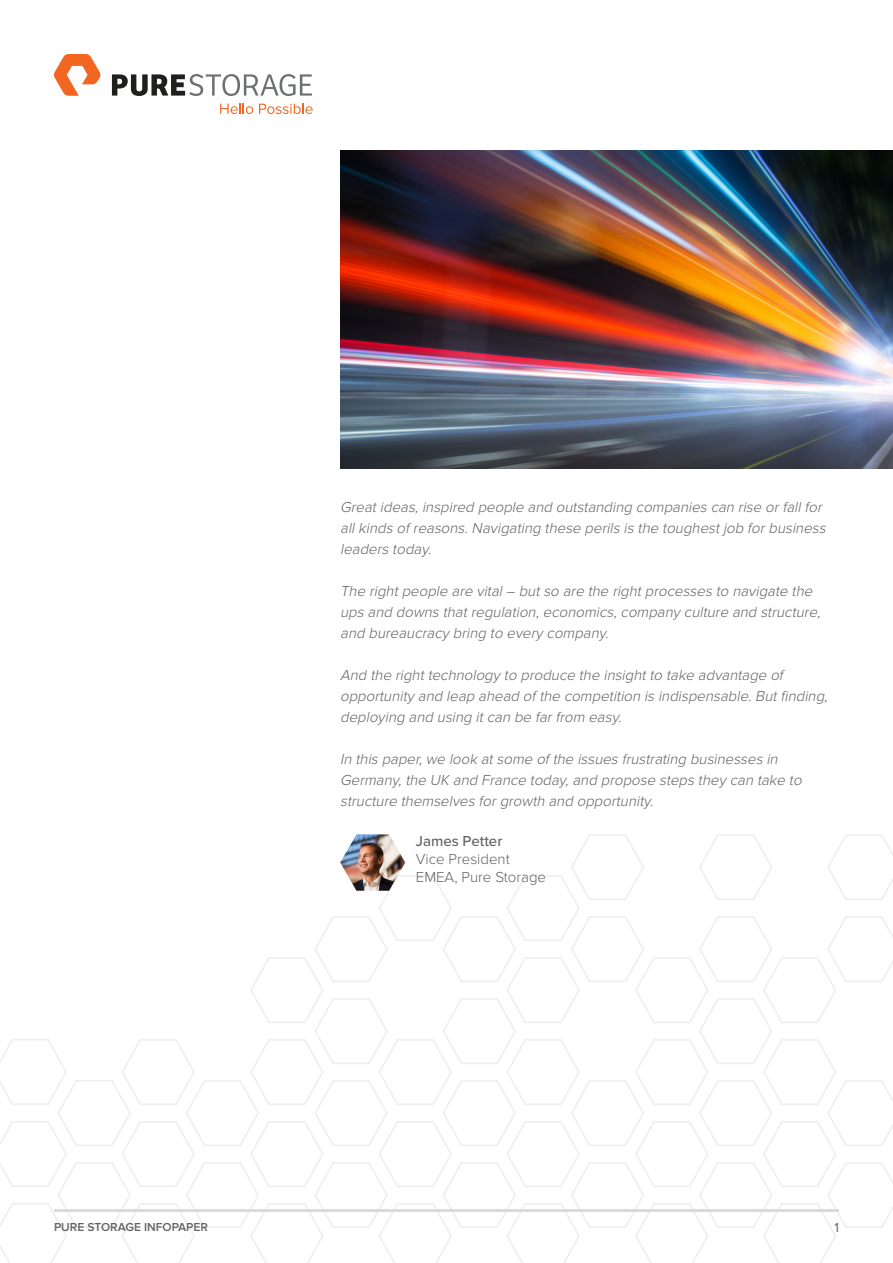
<style>
.page{position:relative;width:893px;height:1263px;background:#fff}
.page>*{position:absolute;margin:0;border:0;box-sizing:border-box;transform-origin:0 0}
.t1{font:italic 300 15px/21px "Proxima Nova";color:#636366}
.t2{font:300 15px/18px "Proxima Nova";color:#636366}
.t3{font:13.5px "Proxima Nova";color:#636366}
.t4{font:600 12px "Proxima Nova";color:#636366}
.s1{font-weight:500}
</style>
<div class="page">
<svg style="left:1px;top:834px;width:892px;height:429px"></svg>
<hr style="left:54px;top:1209px;width:785px;height:2px;background:#dbdada">
<svg style="left:54px;top:54px;width:47px;height:42px"></svg>
<svg style="left:112px;top:74px;width:200px;height:22px"></svg>
<svg style="left:220px;top:104px;width:33px;height:10px"></svg>
<svg style="left:259px;top:104px;width:54px;height:10px"></svg>
<img style="left:340px;top:834px;width:65px;height:57px">
<img style="left:340px;top:151px;width:553px;height:317px">
<p class="t1" style="left:340px;top:496px;width:487px">Greatideas,inspired people and outstanding companies can rise orfallfor</p>
<p class="t1" style="left:340px;top:517px;width:490px">allkinds ofreasons.Navigating these perils is the toughestjob forbusiness leaders today.</p>
<p class="t1" style="left:340px;top:580px;width:485px">The rightpeople are vital– butso are the rightprocesses to navigate the ups and downs thatregulation,economics,company culture and structure, and bureaucracy bring to every company.</p>
<p class="t1" style="left:340px;top:664px;width:492px">And the righttechnology to produce the insightto take advantage of opportunity and leap ahead ofthe competition is indispensable.Butfinding, deploying and using itcan be farfrom easy.</p>
<p class="t1" style="left:340px;top:748px;width:466px">In this paper,we look atsome ofthe issues frustrating businesses in<br>Germany,the UK and France today,and propose steps they can take to structure themselves forgrowth and opportunity.</p>
<p class="t2" style="left:416px;top:833px;width:95px"><span class="s1">James Petter<br></span>Vice President</p>
<p class="t2" style="left:416px;top:869px;width:132px">EMEA, Pure Storage</p>
<p class="t4" style="left:54px;top:1220px;width:155px">PURE STORAGE INFOPAPER</p>
<p class="t3" style="left:834px;top:1220px;width:6px">1</p>
</div>
